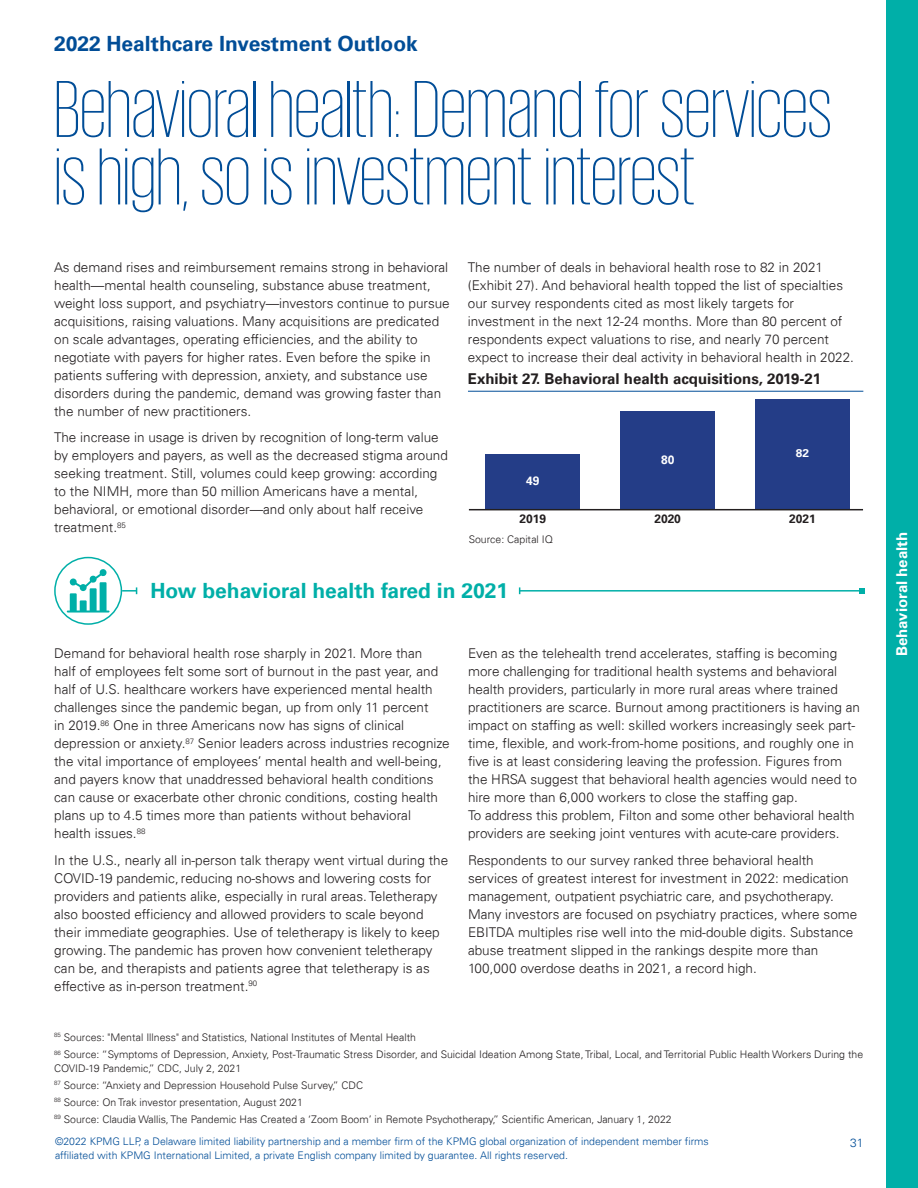
<style>
.page{position:relative;width:918px;height:1188px;background:#fff}
.page>*{position:absolute;margin:0;border:0;box-sizing:border-box;transform-origin:0 0}
.Header_60_pt_Blue{font:200 82.5px/67.5px "KPMG";color:#014d97}
.t1{font:700 21px "Universfor KPMG";color:#014d97}
.Subhead_14pt_Blue{font:700 21px "Universfor KPMG";color:#00afa8}
.Graph_Title_11pt_Bla{font:700 15px "Universfor KPMG";color:#231f20}
.Subhead_14pt_Blue-2{font:700 15px "Universfor KPMG";color:#fff}
.Bodycopy_9pt{font:300 13.5px/18px "Univers 45";color:#231f20}
.t2{font:700 12px "Univers";color:#231f20}
.t3{font:700 12px "Univers";color:#fff}
.t4{font:300 12px "Univers 45";color:#014d97}
.t5{font:700 11.1px "Univers";color:#fff;scale:1.08 1}
.Source_7pt_Black{font:300 10.5px/13.5px "Univers 45";color:#231f20}
.t6{font:300 10.5px "Univers 45";color:#014d97}
</style>
<div class="page">
<div style="left:887px;top:0;width:31px;height:1188px;background:#00afa8"></div>
<div style="left:54px;top:557px;width:68px;height:68px;border:2px solid #00afa8;border-radius:50%"></div>
<svg style="left:122px;top:587px;width:15px;height:7px"></svg>
<hr style="left:520px;top:590px;width:342px;height:2px;background:#00afa8">
<svg style="left:859px;top:588px;width:6px;height:6px"></svg>
<svg style="left:67px;top:569px;width:43px;height:44px"></svg>
<hr style="left:468px;top:391px;width:395px;height:1px;background:#014d97">
<div style="left:486px;top:454px;width:94px;height:56px;background:#243d87"></div>
<div style="left:620px;top:411px;width:95px;height:99px;background:#243d87"></div>
<div style="left:755px;top:399px;width:95px;height:111px;background:#243d87"></div>
<hr style="left:469px;top:509px;width:394px;height:1px;background:#231f20">
<h2 class="t1" style="left:54px;top:31px;width:365px">2022 Healthcare Investment Outlook</h2>
<p class="Header_60_pt_Blue" style="left:54px;top:74px;width:779px">Behavioral health: Demand for services is high, so is investment interest</p>
<p class="Bodycopy_9pt" style="left:54px;top:258px;width:397px">As demand rises and reimbursement remains strong in behavioral health—mental health counseling, substance abuse treatment, weight loss support, and psychiatry—investors continue to pursue acquisitions, raising valuations. Many acquisitions are predicated on scale advantages, operating efficiencies, and the ability to negotiate with payers for higher rates. Even before the spike in patients suffering with depression, anxiety, and substance use disorders during the pandemic, demand was growing faster than the number of new practitioners.</p>
<p class="Bodycopy_9pt" style="left:54px;top:428px;width:395px">The increase in usage is driven by recognition of long-term value by employers and payers, as well as the decreased stigma around seeking treatment. Still, volumes could keep growing: according to the NIMH, more than 50 million Americans have a mental, behavioral, or emotional disorder—and only about half receive treatment.<sup>85</sup></p>
<p class="Bodycopy_9pt" style="left:468px;top:258px;width:388px">The number of deals in behavioral health rose to 82 in 2021 (Exhibit 27). And behavioral health topped the list of specialties our survey respondents cited as most likely targets for investment in the next 12-24 months. More than 80 percent of respondents expect valuations to rise, and nearly 70 percent expect to increase their deal activity in behavioral health in 2022.</p>
<p class="Graph_Title_11pt_Bla" style="left:468px;top:369px;width:355px">Exhibit 27. Behavioral health acquisitions, 2019-21</p>
<p class="t3" style="left:526px;top:474px;width:15px">49</p>
<p class="t2" style="left:520px;top:511px;width:28px">2019</p>
<p class="Source_7pt_Black" style="left:469px;top:533px;width:86px">Source: Capital IQ</p>
<p class="t3" style="left:661px;top:452px;width:15px">80</p>
<p class="t2" style="left:654px;top:511px;width:28px">2020</p>
<p class="t5" style="left:796px;top:447px;width:14px">82</p>
<p class="t2" style="left:789px;top:511px;width:28px">2021</p>
<p class="Subhead_14pt_Blue" style="left:150px;top:578px;width:359px">How behavioral health fared in 2021</p>
<p class="Bodycopy_9pt" style="left:54px;top:644px;width:397px">Demand for behavioral health rose sharply in 2021. More than<br>half of employees felt some sort of burnout in the past year, and half of U.S. healthcare workers have experienced mental health challenges since the pandemic began, up from only 11 percent<br>in 2019.<sup>86</sup> One in three Americans now has signs of clinical depression or anxiety.<sup>87</sup> Senior leaders across industries recognize the vital importance of employees’ mental health and well-being, and payers know that unaddressed behavioral health conditions can cause or exacerbate other chronic conditions, costing health plans up to 4.5 times more than patients without behavioral health issues.<sup>88</sup></p>
<p class="Bodycopy_9pt" style="left:54px;top:851px;width:396px">In the U.S., nearly all in-person talk therapy went virtual during the COVID-19 pandemic, reducing no-shows and lowering costs for providers and patients alike, especially in rural areas. Teletherapy also boosted efficiency and allowed providers to scale beyond their immediate geographies. Use of teletherapy is likely to keep growing. The pandemic has proven how convenient teletherapy can be, and therapists and patients agree that teletherapy is as effective as in-person treatment.<sup>90</sup></p>
<p class="Bodycopy_9pt" style="left:468px;top:644px;width:394px">Even as the telehealth trend accelerates, staffing is becoming more challenging for traditional health systems and behavioral health providers, particularly in more rural areas where trained practitioners are scarce. Burnout among practitioners is having an impact on staffing as well: skilled workers increasingly seek part&shy;time, flexible, and work-from-home positions, and roughly one in five is at least considering leaving the profession. Figures from the HRSA suggest that behavioral health agencies would need to hire more than 6,000 workers to close the staffing gap.<br>To address this problem, Filton and some other behavioral health providers are seeking joint ventures with acute-care providers.</p>
<p class="Bodycopy_9pt" style="left:468px;top:851px;width:391px">Respondents to our survey ranked three behavioral health services of greatest interest for investment in 2022: medication management, outpatient psychiatric care, and psychotherapy.<br>Many investors are focused on psychiatry practices, where some EBITDA multiples rise well into the mid-double digits. Substance abuse treatment slipped in the rankings despite more than 100,000 overdose deaths in 2021, a record high.</p>
<p class="Source_7pt_Black" style="left:54px;top:1030px;width:363px"><sup>85</sup> Sources: "Mental Illness" and Statistics, National Institutes of Mental Health</p>
<p class="Source_7pt_Black" style="left:54px;top:1048px;width:811px"><sup>86</sup> Source: “Symptoms of Depression, Anxiety, Post-Traumatic Stress Disorder, and Suicidal Ideation Among State, Tribal, Local, and Territorial Public Health Workers During the<br>COVID-19 Pandemic,” CDC, July 2, 2021</p>
<p class="Source_7pt_Black" style="left:54px;top:1078px;width:310px"><sup>87</sup> Source: “Anxiety and Depression Household Pulse Survey,” CDC</p>
<p class="Source_7pt_Black" style="left:54px;top:1095px;width:250px"><sup>88</sup> Source: On Trak investor presentation, August 2021</p>
<p class="Source_7pt_Black" style="left:54px;top:1112px;width:619px"><sup>89</sup> Source: Claudia Wallis, The Pandemic Has Created a ‘Zoom Boom’ in Remote Psychotherapy,” Scientific American, January 1, 2022</p>
<p class="t6" style="left:55px;top:1135px;width:655px">©2022 KPMG LLP, a Delaware limited liability partnership and a member firm of the KPMG global organization of independent member firms</p>
<p class="t4" style="left:850px;top:1135px;width:15px">31</p>
<p class="t6" style="left:55px;top:1149px;width:514px">affiliated with KPMG International Limited, a private English company limited by guarantee. All rights reserved.</p>
<p class="Subhead_14pt_Blue-2" style="left:893px;top:656px;width:126px;rotate:-90deg">Behavioral health</p>
</div>
